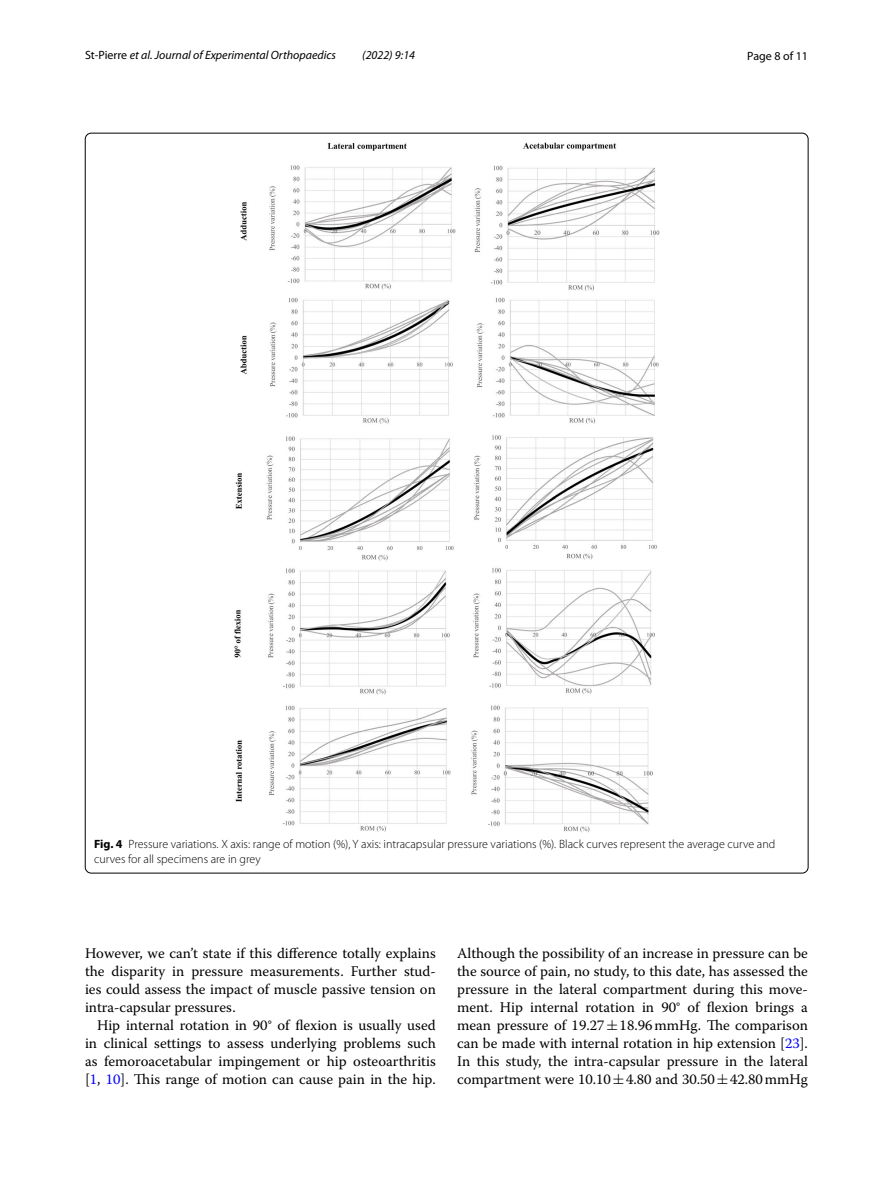
<style>
.page{position:relative;width:893px;height:1187px;background:#fff}
.page>*{position:absolute;margin:0;border:0;box-sizing:border-box;transform-origin:0 0}
.t1{font:14.7px/18px "Warnock Pro";color:#000;text-align:justify}
.t2{font:300 12px/15px "Myriad Pro";color:#000}
.t3{font:italic 12px "Myriad Pro";color:#000}
.t4{font:12px "Myriad Pro";color:#000}
.s1{font-style:normal}
.s2{font-weight:700}
.s3{font-style:italic}
.s4{color:#00f}
.s5{font-family:"MTSY"}
</style>
<div class="page">
<img style="left:234px;top:142px;width:425px;height:690px">
<p class="t3" style="left:85px;top:48px;width:253px"><span class="s1">St‑Pierre</span> et al. Journal of Experimental Orthopaedics</p>
<p class="t3" style="left:362px;top:48px;width:54px">(2022) 9:14</p>
<p class="t4" style="left:747px;top:48px;width:62px">Page 8 of 11</p>
<p class="t2" style="left:94px;top:836px;width:683px"><span class="s2">Fig. 4</span> Pressure variations. X axis: range of motion (%), Y axis: intracapsular pressure variations (%)<span class="s3">.</span> Black curves represent the average curve and curves for all specimens are in grey</p>
<p class="t1" style="left:85px;top:943px;width:352px">However, we can’t state if this difference totally explains the disparity in pressure measurements. Further stud&shy;ies could assess the impact of muscle passive tension on intra-capsular pressures.</p>
<p class="t1" style="left:85px;top:1015px;width:352px;text-indent:12px">Hip internal rotation in 90° of flexion is usually used in clinical settings to assess underlying problems such as femoroacetabular impingement or hip osteoarthritis [<span class="s4">1</span>, <span class="s4">10</span>]. This range of motion can cause pain in the hip.</p>
<p class="t1" style="left:457px;top:943px;width:352px">Although the possibility of an increase in pressure can be the source of pain, no study, to this date, has assessed the pressure in the lateral compartment during this move&shy;ment. Hip internal rotation in 90° of flexion brings a mean pressure of 19.27<span class="s5">±</span>18.96mmHg. The comparison can be made with internal rotation in hip extension [<span class="s4">23</span>].<br>In this study, the intra-capsular pressure in the lateral compartment were 10.10<span class="s5">±</span>4.80 and 30.50<span class="s5">±</span>42.80mmHg</p>
</div>
